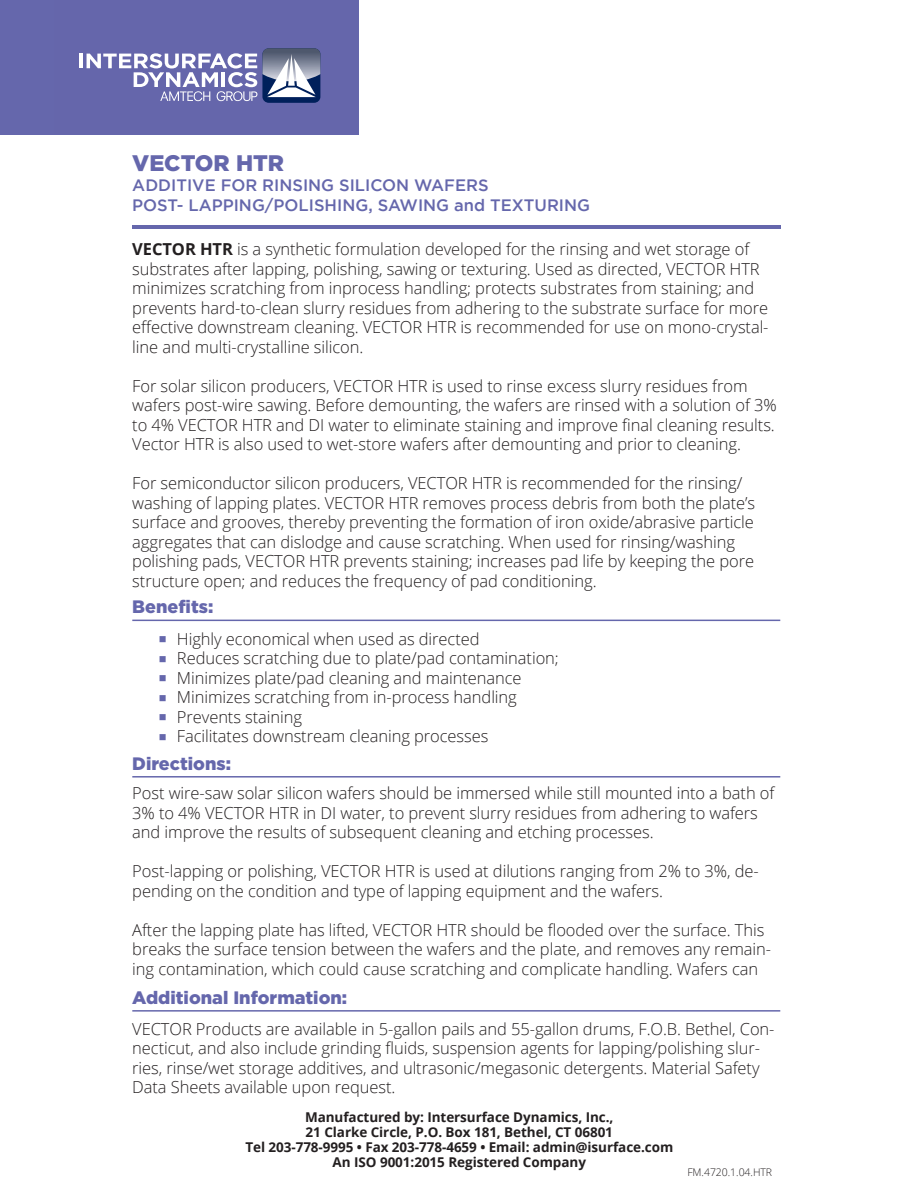
<style>
.page{position:relative;width:918px;height:1188px;background:#fff}
.page>*{position:absolute;margin:0;border:0;box-sizing:border-box;transform-origin:0 0}
.t1{font:900 22.5px "Gotham";color:#6567ac}
.t2{font:900 18px "Gotham";color:#6567ac}
.Paragraph_Main{font:300 16.5px/19.5px "Open Sans";letter-spacing:-.005em;color:#231f20}
.t3{font:500 16.5px "Gotham";color:#6567ac}
.t4{font:700 13.5px "Open Sans";letter-spacing:-.005em;color:#231f20}
.t5{font:300 10.5px "Open Sans";letter-spacing:-.005em;color:#231f20}
.s1{font-weight:700}
.s2{color:#6567ac}
</style>
<div class="page">
<div style="left:0;top:0;width:359px;height:134px;background:#6567ac"></div>
<div style="left:262px;top:48px;width:58px;height:55px;background:#00205b;border-radius:6px"></div>
<hr style="left:79px;top:54px;width:4px;height:14px;background:#fff">
<svg style="left:87px;top:48px;width:233px;height:53px"></svg>
<hr style="left:132px;top:225px;width:648px;height:4px;background:#6567ac">
<hr style="left:132px;top:620px;width:648px;height:1px;background:#6567ac">
<hr style="left:132px;top:776px;width:648px;height:2px;background:#6567ac">
<hr style="left:132px;top:1010px;width:648px;height:2px;background:#6567ac">
<p class="t1" style="left:132px;top:150px;width:153px">VECTOR HTR</p>
<p class="t3" style="left:132px;top:176px;width:358px">ADDITIVE FOR RINSING SILICON WAFERS</p>
<p class="t3" style="left:132px;top:195px;width:459px">POST- LAPPING/POLISHING, SAWING and TEXTURING</p>
<p class="Paragraph_Main" style="left:132px;top:239px;width:638px"><span class="s1">VECTOR HTR</span> is a synthetic formulation developed for the rinsing and wet storage of substrates after lapping, polishing, sawing or texturing. Used as directed, VECTOR HTR minimizes scratching from inprocess handling; protects substrates from staining; and prevents hard-to-clean slurry residues from adhering to the substrate surface for more effective downstream cleaning. VECTOR HTR is recommended for use on mono-crystal&shy;line and multi-crystalline silicon.</p>
<p class="Paragraph_Main" style="left:132px;top:375px;width:646px">For solar silicon producers, VECTOR HTR is used to rinse excess slurry residues from wafers post-wire sawing. Before demounting, the wafers are rinsed with a solution of 3% to 4% VECTOR HTR and DI water to eliminate staining and improve final cleaning results.<br>Vector HTR is also used to wet-store wafers after demounting and prior to cleaning.</p>
<p class="Paragraph_Main" style="left:132px;top:473px;width:624px">For semiconductor silicon producers, VECTOR HTR is recommended for the rinsing/ washing of lapping plates. VECTOR HTR removes process debris from both the plate’s surface and grooves, thereby preventing the formation of iron oxide/abrasive particle aggregates that can dislodge and cause scratching. When used for rinsing/washing polishing pads, VECTOR HTR prevents staining; increases pad life by keeping the pore structure open; and reduces the frequency of pad conditioning.</p>
<p class="t2" style="left:132px;top:596px;width:83px">Benefits:</p>
<p class="Paragraph_Main" style="left:159px;top:628px;width:322px"><span class="s2">■</span> Highly economical when used as directed</p>
<p class="Paragraph_Main" style="left:159px;top:648px;width:402px"><span class="s2">■</span> Reduces scratching due to plate/pad contamination;</p>
<p class="Paragraph_Main" style="left:159px;top:667px;width:364px"><span class="s2">■</span> Minimizes plate/pad cleaning and maintenance</p>
<p class="Paragraph_Main" style="left:159px;top:687px;width:360px"><span class="s2">■</span> Minimizes scratching from in-process handling</p>
<p class="Paragraph_Main" style="left:159px;top:706px;width:145px"><span class="s2">■</span> Prevents staining</p>
<p class="Paragraph_Main" style="left:159px;top:726px;width:331px"><span class="s2">■</span> Facilitates downstream cleaning processes</p>
<p class="t2" style="left:132px;top:754px;width:100px">Directions:</p>
<p class="Paragraph_Main" style="left:132px;top:783px;width:644px">Post wire-saw solar silicon wafers should be immersed while still mounted into a bath of<br>3% to 4% VECTOR HTR in DI water, to prevent slurry residues from adhering to wafers and improve the results of subsequent cleaning and etching processes.</p>
<p class="Paragraph_Main" style="left:132px;top:861px;width:628px">Post-lapping or polishing, VECTOR HTR is used at dilutions ranging from 2% to 3%, de&shy;pending on the condition and type of lapping equipment and the wafers.</p>
<p class="Paragraph_Main" style="left:132px;top:920px;width:640px">After the lapping plate has lifted, VECTOR HTR should be flooded over the surface. This breaks the surface tension between the wafers and the plate, and removes any remain&shy;ing contamination, which could cause scratching and complicate handling. Wafers can</p>
<p class="t2" style="left:132px;top:988px;width:216px">Additional Information:</p>
<p class="Paragraph_Main" style="left:132px;top:1019px;width:644px">VECTOR Products are available in 5-gallon pails and 55-gallon drums, F.O.B. Bethel, Con&shy;necticut, and also include grinding fluids, suspension agents for lapping/polishing slur&shy;ries, rinse/wet storage additives, and ultrasonic/megasonic detergents. Material Safety Data Sheets available upon request.</p>
<p class="t4" style="left:305px;top:1107px;width:310px">Manufactured by: Intersurface Dynamics, Inc.,</p>
<p class="t4" style="left:306px;top:1122px;width:309px">21 Clarke Circle, P.O. Box 181, Bethel, CT 06801</p>
<p class="t4" style="left:245px;top:1137px;width:430px">Tel 203-778-9995 • Fax 203-778-4659 • Email: admin@isurface.com</p>
<p class="t4" style="left:333px;top:1152px;width:255px">An ISO 9001:2015 Registered Company</p>
<p class="t5" style="left:687px;top:1165px;width:86px">FM.4720.1.04.HTR</p>
</div>
